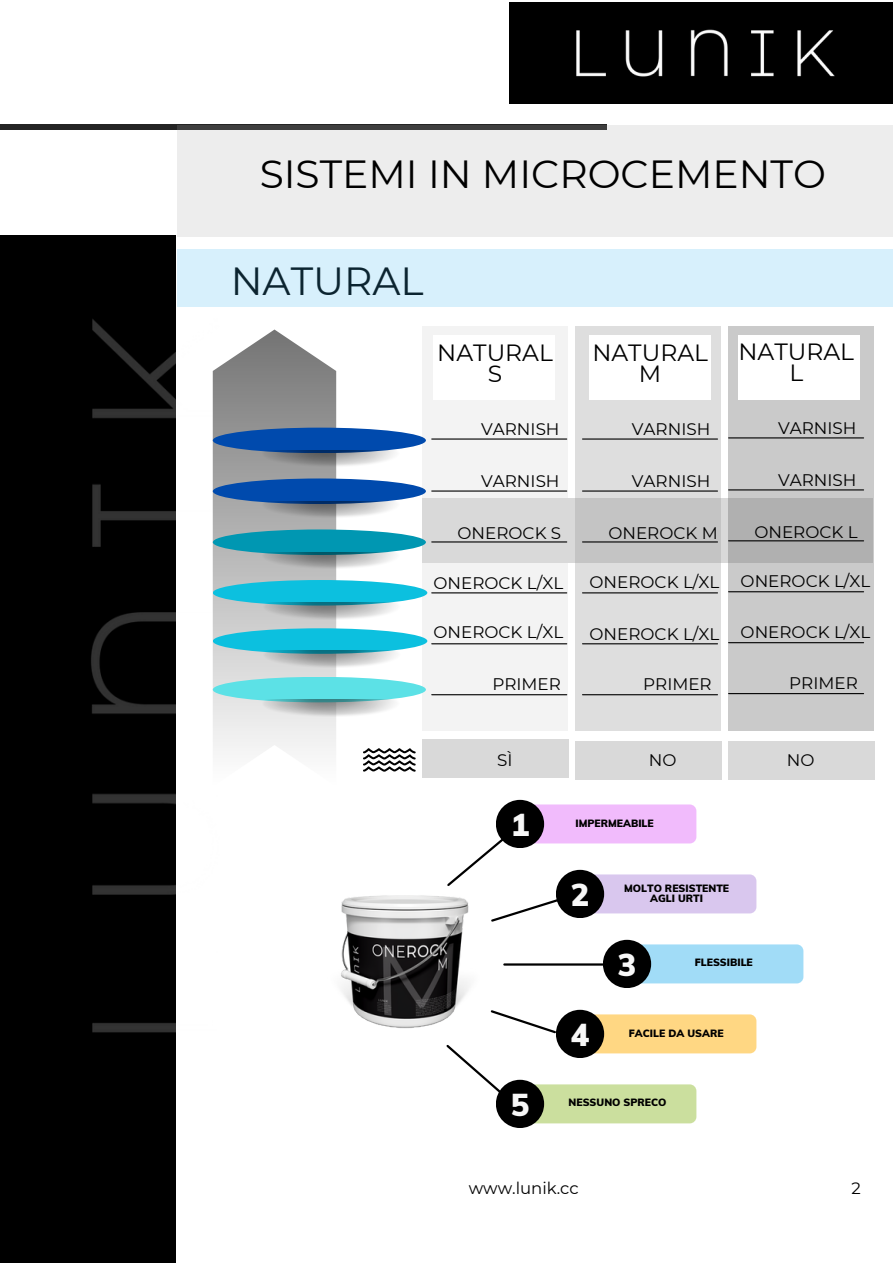
<style>
.page{position:relative;width:893px;height:1264px;background:#fff}
.page>*{position:absolute;margin:0;border:0;box-sizing:border-box;transform-origin:0 0}
.t1{font:39.15px "Montserrat";color:#000}
.t2{font:900 30.9px "Muli";color:#f7f7f7}
.t3{font:23.4px/20.9px "Montserrat";color:#000;text-align:center}
.t4{font:16.8px "Montserrat";color:#000}
.t5{font:16.5px "Montserrat";color:#000}
.t6{font:900 10.35px "Muli";color:#000}
</style>
<div class="page">
<div style="left:509px;top:2px;width:383px;height:101px;background:#000"></div>
<img style="left:542px;top:29px;width:325px;height:96px">
<div style="left:0;top:125px;width:606px;height:5px;background:#242424"></div>
<div style="left:177px;top:125px;width:715px;height:111px;background:#ededed"></div>
<div style="left:0;top:235px;width:176px;height:1027px;background:#000"></div>
<img style="left:91px;top:319px;width:335px;height:714px">
<svg style="left:447px;top:834px;width:61px;height:52px"></svg>
<svg style="left:491px;top:898px;width:77px;height:24px"></svg>
<hr style="left:504px;top:963px;width:103px;height:2px;background:#000">
<svg style="left:490px;top:1010px;width:67px;height:24px"></svg>
<svg style="left:446px;top:1045px;width:54px;height:50px"></svg>
<div style="left:508px;top:804px;width:188px;height:39px;background:#f1bbfc;border-radius:7px"></div>
<div style="left:496px;top:799px;width:48px;height:49px;background:#000;border-radius:50%"></div>
<div style="left:568px;top:874px;width:188px;height:39px;background:#d9c7ee;border-radius:7px"></div>
<div style="left:556px;top:869px;width:48px;height:49px;background:#000;border-radius:50%"></div>
<div style="left:615px;top:944px;width:188px;height:39px;background:#a1dcf7;border-radius:7px"></div>
<div style="left:603px;top:939px;width:48px;height:49px;background:#000;border-radius:50%"></div>
<div style="left:568px;top:1014px;width:188px;height:39px;background:#ffd783;border-radius:7px"></div>
<div style="left:556px;top:1009px;width:48px;height:49px;background:#000;border-radius:50%"></div>
<div style="left:508px;top:1084px;width:188px;height:39px;background:#cbdf9e;border-radius:7px"></div>
<div style="left:496px;top:1079px;width:48px;height:48px;background:#000;border-radius:50%"></div>
<img style="left:327px;top:893px;width:142px;height:135px">
<svg style="left:213px;top:329px;width:123px;height:457px"></svg>
<div style="left:422px;top:498px;width:451px;height:65px;background:#d9d9d9"></div>
<svg style="left:422px;top:325px;width:145px;height:405px;fill:#f3f3f3"></svg>
<div style="left:213px;top:427px;width:213px;height:26px;background:#004aad;border-radius:50%"></div>
<img style="left:261px;top:450px;width:139px;height:17px">
<div style="left:213px;top:677px;width:213px;height:25px;background:#5ce1e6;border-radius:50%"></div>
<img style="left:261px;top:699px;width:139px;height:17px">
<div style="left:213px;top:628px;width:214px;height:25px;background:#0cc0df;border-radius:50%"></div>
<img style="left:262px;top:651px;width:140px;height:16px">
<div style="left:213px;top:580px;width:214px;height:25px;background:#0cc0df;border-radius:50%"></div>
<img style="left:262px;top:602px;width:140px;height:17px">
<div style="left:213px;top:529px;width:213px;height:26px;background:#0097b2;border-radius:50%"></div>
<img style="left:261px;top:552px;width:139px;height:17px">
<svg style="left:728px;top:326px;width:145px;height:404px;background:#c3c3c3"></svg>
<svg style="left:575px;top:326px;width:145px;height:404px;background:#d7d7d7"></svg>
<div style="left:213px;top:478px;width:213px;height:26px;background:#004aad;border-radius:50%"></div>
<img style="left:261px;top:501px;width:139px;height:17px">
<hr style="left:431px;top:438px;width:135px;height:1px;background:#000">
<hr style="left:431px;top:490px;width:135px;height:1px;background:#000">
<hr style="left:431px;top:541px;width:135px;height:1px;background:#000">
<hr style="left:431px;top:592px;width:135px;height:1px;background:#000">
<hr style="left:431px;top:643px;width:135px;height:1px;background:#000">
<hr style="left:431px;top:694px;width:135px;height:1px;background:#000">
<hr style="left:582px;top:438px;width:135px;height:1px;background:#000">
<hr style="left:582px;top:490px;width:135px;height:1px;background:#000">
<hr style="left:582px;top:541px;width:135px;height:1px;background:#000">
<hr style="left:582px;top:592px;width:135px;height:1px;background:#000">
<hr style="left:582px;top:643px;width:135px;height:1px;background:#000">
<hr style="left:582px;top:694px;width:135px;height:1px;background:#000">
<hr style="left:728px;top:437px;width:135px;height:1px;background:#000">
<hr style="left:728px;top:489px;width:135px;height:1px;background:#000">
<hr style="left:728px;top:540px;width:135px;height:1px;background:#000">
<hr style="left:728px;top:591px;width:135px;height:1px;background:#000">
<hr style="left:728px;top:642px;width:135px;height:1px;background:#000">
<hr style="left:728px;top:693px;width:135px;height:1px;background:#000">
<div style="left:433px;top:335px;width:121px;height:65px;background:#fff"></div>
<div style="left:589px;top:335px;width:121px;height:65px;background:#fff"></div>
<div style="left:738px;top:335px;width:121px;height:65px;background:#fff"></div>
<div style="left:177px;top:250px;width:715px;height:57px;background:#d7f0fc"></div>
<svg style="left:363px;top:748px;width:52px;height:23px"></svg>
<div style="left:422px;top:739px;width:147px;height:39px;background:#d9d9d9"></div>
<div style="left:575px;top:740px;width:146px;height:39px;background:#d9d9d9"></div>
<div style="left:728px;top:740px;width:146px;height:39px;background:#d9d9d9"></div>
<p class="t1" style="left:260px;top:150px;width:567px">SISTEMI IN MICROCEMENTO</p>
<p class="t1" style="left:231px;top:257px;width:194px">NATURAL</p>
<p class="t3" style="left:437px;top:342px;width:117px">NATURAL<br>S</p>
<p class="t3" style="left:592px;top:342px;width:117px">NATURAL<br>M</p>
<p class="t3" style="left:738px;top:341px;width:117px">NATURAL<br>L</p>
<p class="t4" style="left:481px;top:419px;width:80px">VARNISH</p>
<p class="t4" style="left:481px;top:471px;width:80px">VARNISH</p>
<p class="t4" style="left:457px;top:522px;width:105px">ONEROCK S</p>
<p class="t4" style="left:632px;top:419px;width:80px">VARNISH</p>
<p class="t4" style="left:632px;top:471px;width:80px">VARNISH</p>
<p class="t4" style="left:608px;top:522px;width:111px">ONEROCK M</p>
<p class="t4" style="left:778px;top:418px;width:80px">VARNISH</p>
<p class="t4" style="left:778px;top:470px;width:80px">VARNISH</p>
<p class="t4" style="left:754px;top:521px;width:105px">ONEROCK L</p>
<p class="t4" style="left:433px;top:573px;width:131px">ONEROCK L/XL</p>
<p class="t4" style="left:589px;top:571px;width:131px">ONEROCK L/XL</p>
<p class="t4" style="left:740px;top:570px;width:131px">ONEROCK L/XL</p>
<p class="t4" style="left:433px;top:622px;width:131px">ONEROCK L/XL</p>
<p class="t4" style="left:492px;top:674px;width:70px">PRIMER</p>
<p class="t4" style="left:589px;top:623px;width:131px">ONEROCK L/XL</p>
<p class="t4" style="left:643px;top:674px;width:70px">PRIMER</p>
<p class="t4" style="left:740px;top:622px;width:131px">ONEROCK L/XL</p>
<p class="t4" style="left:789px;top:673px;width:70px">PRIMER</p>
<p class="t4" style="left:497px;top:749px;width:17px">SÌ</p>
<p class="t4" style="left:648px;top:749px;width:29px">NO</p>
<p class="t4" style="left:786px;top:749px;width:29px">NO</p>
<p class="t2" style="left:510px;top:804px;width:20px">1</p>
<p class="t6" style="left:575px;top:816px;width:80px">IMPERMEABILE</p>
<p class="t2" style="left:570px;top:874px;width:20px">2</p>
<p class="t6" style="left:650px;top:891px;width:54px">AGLI URTI</p>
<p class="t6" style="left:624px;top:881px;width:107px">MOLTO RESISTENTE</p>
<p class="t2" style="left:617px;top:944px;width:20px">3</p>
<p class="t6" style="left:694px;top:956px;width:60px">FLESSIBILE</p>
<p class="t2" style="left:570px;top:1014px;width:20px">4</p>
<p class="t6" style="left:629px;top:1026px;width:96px">FACILE DA USARE</p>
<p class="t2" style="left:510px;top:1084px;width:20px">5</p>
<p class="t6" style="left:568px;top:1096px;width:99px">NESSUNO SPRECO</p>
<p class="t5" style="left:468px;top:1178px;width:111px">www.lunik.cc</p>
<p class="t5" style="left:851px;top:1178px;width:11px">2</p>
</div>
